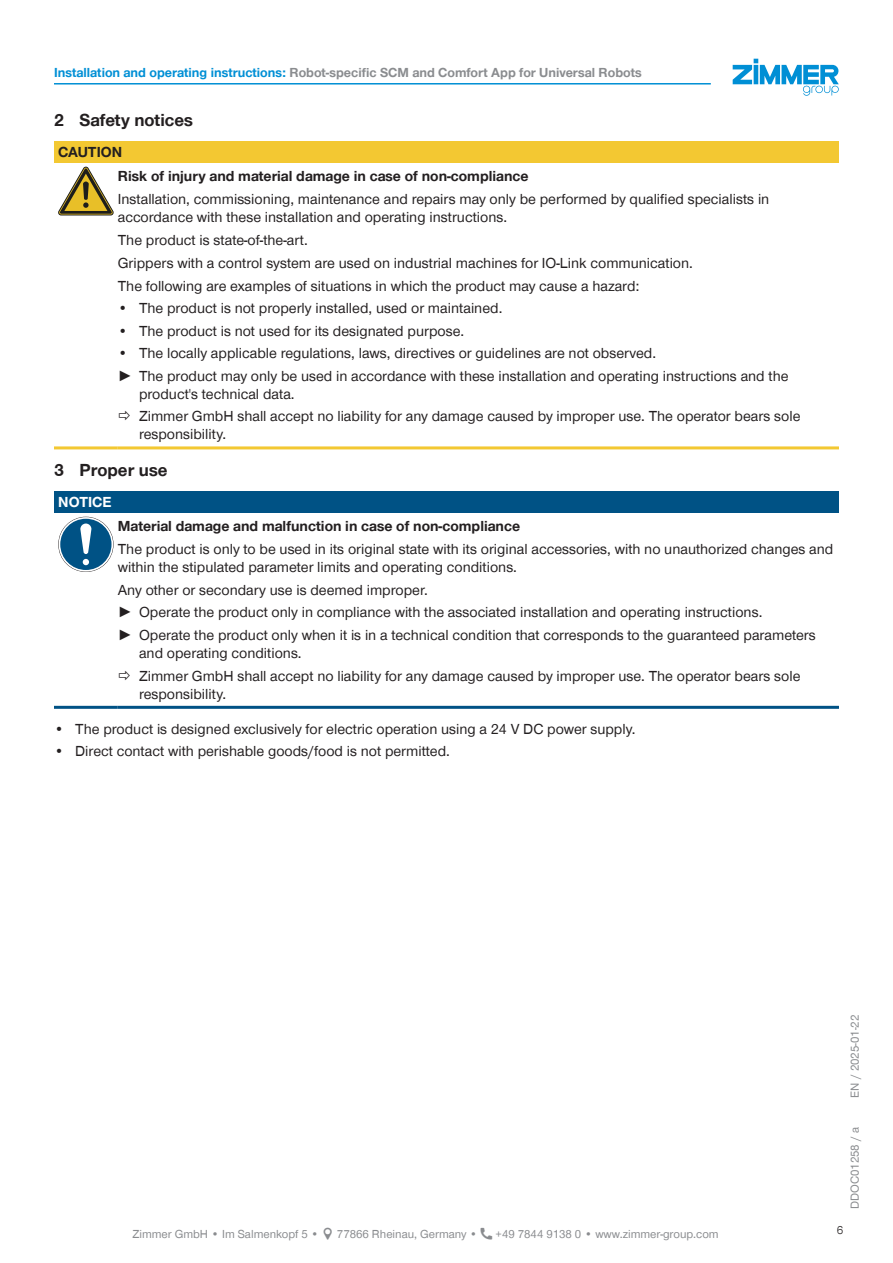
<style>
.page{position:relative;width:893px;height:1263px;background:#fff}
.page>*{position:absolute;margin:0;border:0;box-sizing:border-box;transform-origin:0 0}
.t1{font:700 18px "Zimmer Group Sans Global";color:#231f20}
.CB_AF_TD-Text{font:15px/18px "Zimmer Group Sans Global";color:#231f20}
.CB_AF_TD-Text-2{font:700 15px "Zimmer Group Sans Global";color:#231f20}
.CB_AF_TD-Signalwort{font:700 15px "Zimmer Group Sans Global";color:#231f20}
.CB_AF_TD-Signalwort-2{font:700 15px "Zimmer Group Sans Global";color:#fff}
.CB_AF_TD-Kopfzeile{font:700 13.5px "Zimmer Group Sans Global";color:#8a8c8f}
.CB_AF_TD-Fusszeile{font:12px "Zimmer Group Sans Global";color:#8a8c8f}
.CB_AF_TD-Seitenrand{font:12px "Zimmer Group Sans";color:#8a8c8f}
.CB_AF_Seitenzahl_rechts{font:300 12px "Zimmer Group Sans";color:#231f20}
.s1{color:#008fd5}
.s2{font-family:"Zimmer Group Sans"}
</style>
<div class="page">
<svg style="left:733px;top:59px;width:106px;height:37px"></svg>
<div style="left:54px;top:141px;width:785px;height:22px;background:#f3c832"></div>
<hr style="left:54px;top:446px;width:64px;height:3px;background:#f3c832">
<hr style="left:118px;top:446px;width:721px;height:3px;background:#f3c832">
<svg style="left:58px;top:167px;width:56px;height:48px"></svg>
<div style="left:54px;top:491px;width:785px;height:21px;background:#005285"></div>
<hr style="left:54px;top:706px;width:64px;height:3px;background:#005285">
<hr style="left:118px;top:706px;width:721px;height:3px;background:#005285">
<svg style="left:58px;top:517px;width:56px;height:55px"></svg>
<svg style="left:59px;top:517px;width:54px;height:55px"></svg>
<div style="left:60px;top:519px;width:52px;height:51px;background:#005285;border-radius:50%"></div>
<svg style="left:80px;top:523px;width:11px;height:42px"></svg>
<hr style="left:54px;top:83px;width:657px;height:2px;background:#008fd5">
<p class="CB_AF_TD-Kopfzeile" style="left:54px;top:65px;width:589px"><span class="s1">Installation and operating instructions:</span> Robot-specific SCM and Comfort App for Universal Robots</p>
<p class="t1" style="left:54px;top:110px;width:141px">2 Safety notices</p>
<p class="CB_AF_TD-Signalwort" style="left:58px;top:143px;width:65px">CAUTION</p>
<p class="CB_AF_TD-Text-2" style="left:118px;top:167px;width:412px">Risk of injury and material damage in case of non-compliance</p>
<p class="CB_AF_TD-Text" style="left:118px;top:190px;width:653px">Installation, commissioning, maintenance and repairs may only be performed by qualified specialists in accordance with these installation and operating instructions.</p>
<p class="CB_AF_TD-Text" style="left:118px;top:230px;width:191px">The product is state-of-the-art.</p>
<p class="CB_AF_TD-Text" style="left:118px;top:254px;width:577px">Grippers with a control system are used on industrial machines for IO-Link communication.</p>
<p class="CB_AF_TD-Text" style="left:118px;top:277px;width:523px">The following are examples of situations in which the product may cause a hazard:</p>
<p class="CB_AF_TD-Text" style="left:118px;top:299px;width:386px">• The product is not properly installed, used or maintained.</p>
<p class="CB_AF_TD-Text" style="left:118px;top:321px;width:348px">• The product is not used for its designated purpose.</p>
<p class="CB_AF_TD-Text" style="left:118px;top:344px;width:540px">• The locally applicable regulations, laws, directives or guidelines are not observed.</p>
<p class="CB_AF_TD-Text" style="left:139px;top:366px;width:651px;text-indent:-21px"><span class="s2">►</span> The product may only be used in accordance with these installation and operating instructions and the product's technical data.</p>
<p class="CB_AF_TD-Text" style="left:139px;top:407px;width:663px">Zimmer GmbH shall accept no liability for any damage caused by improper use. The operator bears sole responsibility.</p>
<p class="t1" style="left:54px;top:460px;width:115px">3 Proper use</p>
<p class="CB_AF_TD-Signalwort-2" style="left:58px;top:493px;width:55px">NOTICE</p>
<p class="CB_AF_TD-Text-2" style="left:118px;top:517px;width:404px">Material damage and malfunction in case of non-compliance</p>
<p class="CB_AF_TD-Text" style="left:118px;top:540px;width:717px">The product is only to be used in its original state with its original accessories, with no unauthorized changes and within the stipulated parameter limits and operating conditions.</p>
<p class="CB_AF_TD-Text" style="left:118px;top:580px;width:311px">Any other or secondary use is deemed improper.</p>
<p class="CB_AF_TD-Text" style="left:118px;top:603px;width:646px"><span class="s2">►</span> Operate the product only in compliance with the associated installation and operating instructions.</p>
<p class="CB_AF_TD-Text" style="left:139px;top:626px;width:678px;text-indent:-21px"><span class="s2">►</span> Operate the product only when it is in a technical condition that corresponds to the guaranteed parameters and operating conditions.</p>
<p class="CB_AF_TD-Text" style="left:139px;top:667px;width:663px">Zimmer GmbH shall accept no liability for any damage caused by improper use. The operator bears sole responsibility.</p>
<p class="CB_AF_TD-Text" style="left:54px;top:719px;width:583px">• The product is designed exclusively for electric operation using a 24 V DC power supply.</p>
<p class="CB_AF_TD-Text" style="left:54px;top:742px;width:397px">• Direct contact with perishable goods/food is not permitted.</p>
<p class="CB_AF_TD-Seitenrand" style="left:847px;top:1097px;width:84px;rotate:-90deg">EN / 2025-01-22</p>
<p class="CB_AF_TD-Seitenrand" style="left:847px;top:1209px;width:83px;rotate:-90deg">DDOC01258 / a</p>
<p class="CB_AF_TD-Fusszeile" style="left:132px;top:1227px;width:188px">Zimmer GmbH • Im Salmenkopf 5 •</p>
<p class="CB_AF_TD-Fusszeile" style="left:337px;top:1227px;width:142px">77866 Rheinau, Germany •</p>
<p class="CB_AF_TD-Fusszeile" style="left:496px;top:1227px;width:225px">+49 7844 9138 0 • www.zimmer-group.com</p>
<p class="CB_AF_Seitenzahl_rechts" style="left:837px;top:1222px;width:8px">6</p>
</div>
